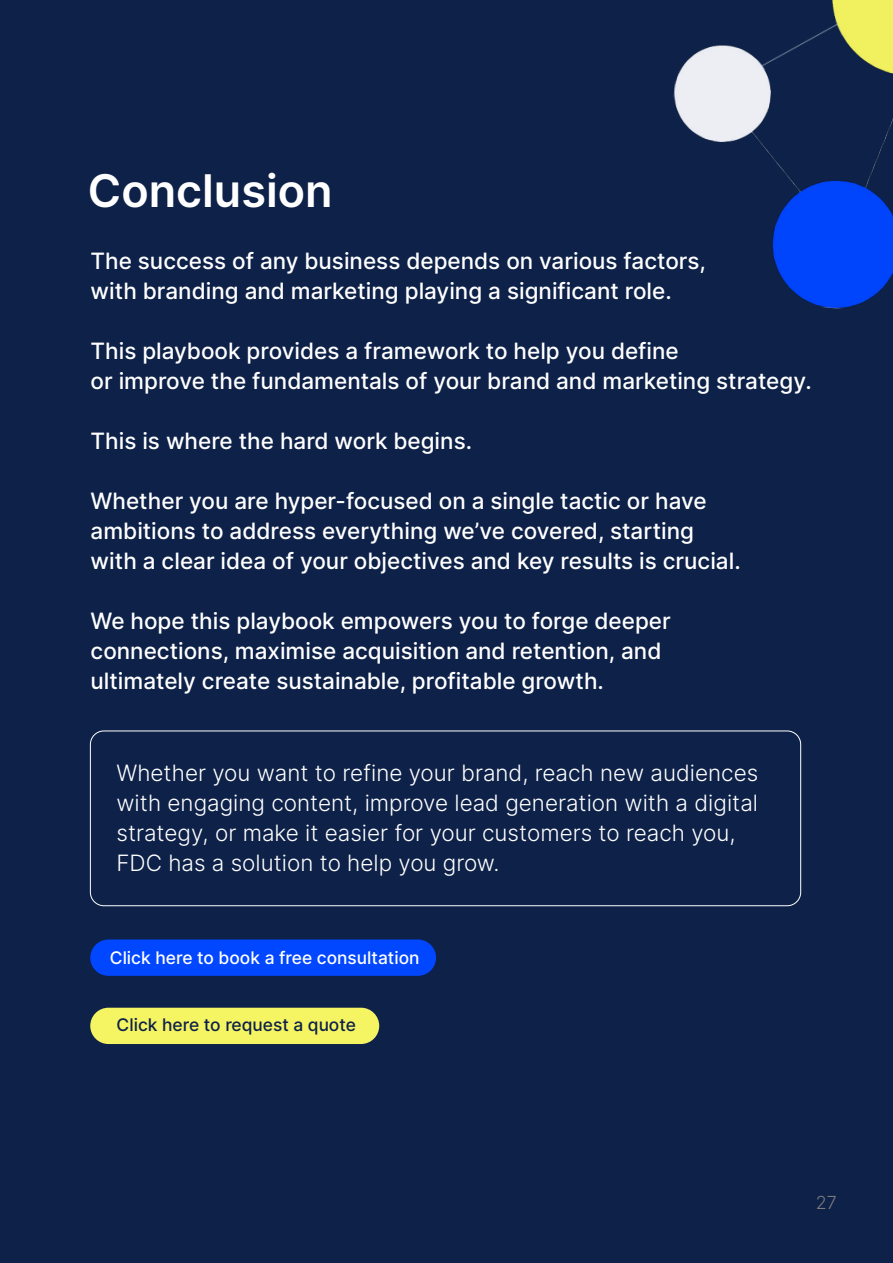
<style>
.page{position:relative;width:893px;height:1263px;background:#0d2149}
.page>*{position:absolute;margin:0;border:0;box-sizing:border-box;transform-origin:0 0}
.t1{font:600 45px "Inter";color:#fff}
.t2{font:500 22.5px/30px "Inter";color:#fff}
.t3{font:300 22.5px/30px "Inter";color:#fff}
.t4{font:300 18px "Inter";color:#7b7c7b}
.t5{font:500 17.4px "Inter";color:#fff}
.t6{font:500 17.4px "Inter";color:#0d2149}
</style>
<div class="page">
<div style="left:90px;top:730px;width:711px;height:176px;border:1px solid #fff;border-radius:14px"></div>
<div style="left:90px;top:939px;width:346px;height:37px;background:#0047ff;border-radius:18px"></div>
<div style="left:90px;top:1008px;width:289px;height:36px;background:#f5f462;border-radius:18px"></div>
<img style="left:673px;top:0;width:220px;height:309px">
<h1 class="t1" style="left:88px;top:158px;width:246px">Conclusion</h1>
<p class="t2" style="left:91px;top:245px;width:617px">The success of any business depends on various factors, with branding and marketing playing a significant role.</p>
<p class="t2" style="left:91px;top:335px;width:723px">This playbook provides a framework to help you define<br>or improve the fundamentals of your brand and marketing strategy.</p>
<p class="t2" style="left:91px;top:425px;width:383px">This is where the hard work begins.</p>
<p class="t2" style="left:91px;top:485px;width:652px">Whether you are hyper-focused on a single tactic or have ambitions to address everything we’ve covered, starting with a clear idea of your objectives and key results is crucial.</p>
<p class="t2" style="left:91px;top:605px;width:582px">We hope this playbook empowers you to forge deeper connections, maximise acquisition and retention, and ultimately create sustainable, profitable growth.</p>
<p class="t3" style="left:116px;top:757px;width:643px">Whether you want to refine your brand, reach new audiences with engaging content, improve lead generation with a digital strategy, or make it easier for your customers to reach you, FDC has a solution to help you grow.</p>
<p class="t5" style="left:110px;top:945px;width:311px">Click here to book a free consultation</p>
<p class="t6" style="left:117px;top:1012px;width:241px">Click here to request a quote</p>
<p class="t4" style="left:816px;top:1189px;width:23px">27</p>
</div>
